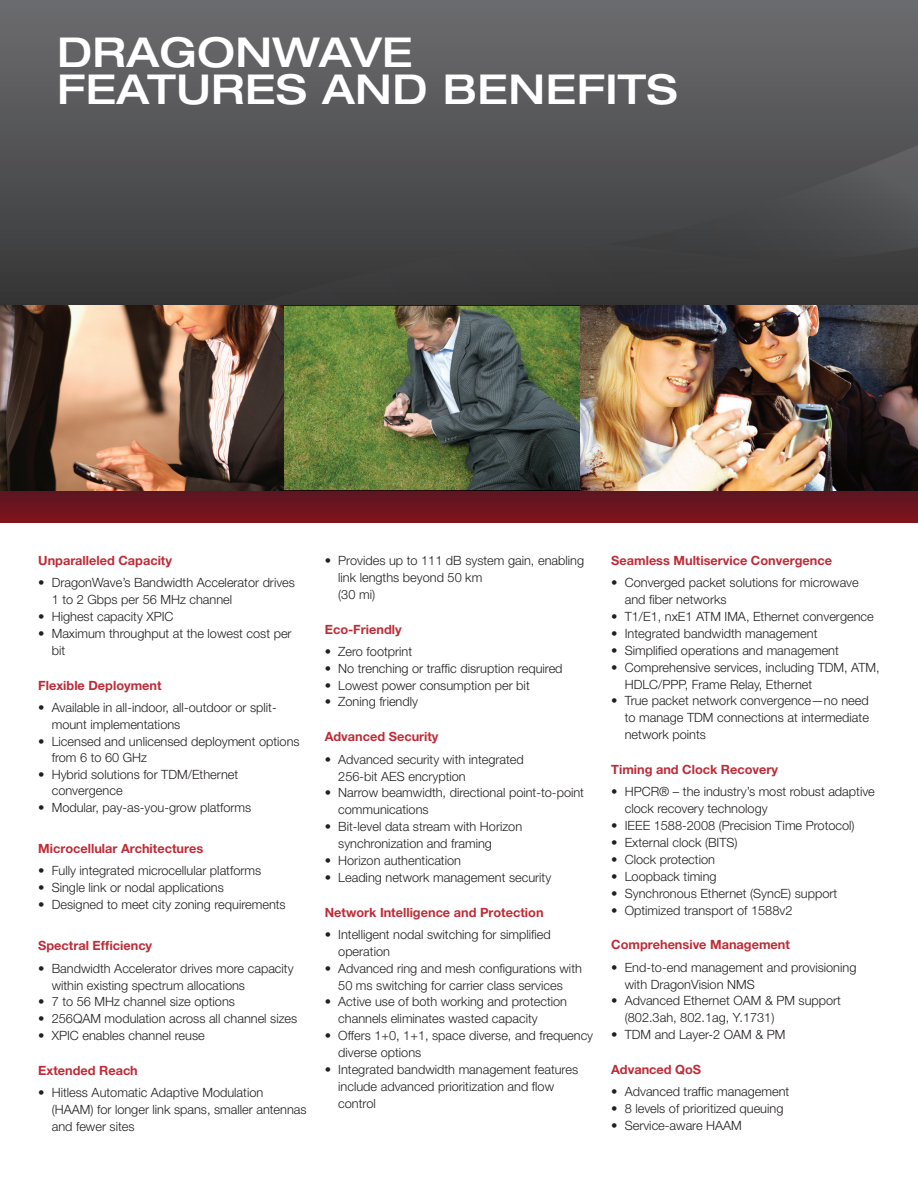
<style>
.page{position:relative;width:918px;height:1188px;background:#fff}
.page>*{position:absolute;margin:0;border:0;box-sizing:border-box;transform-origin:0 0}
.t1{font:500 expanded 41.25px/37.5px "Helvetica Neue LT Pro";letter-spacing:.01em;color:#fff}
.t2{font:300 12.75px/17px "Helvetica Neue LT Pro";color:#231f20}
.t3{font:700 12.75px "Helvetica Neue LT Pro";color:#bf2b37}
</style>
<div class="page">
<div style="left:0;top:0;width:918px;height:305px;background:linear-gradient(to bottom,#6d6d71,#363637)"></div>
<svg style="left:0;top:490px;width:918px;height:33px;background:#6d161f"></svg>
<img style="left:0;top:305px;width:918px;height:185px">
<svg style="left:604px;top:102px;width:314px;height:159px;background:#4f4f51"></svg>
<div style="left:66px;top:232px;width:688px;height:73px;background:#3c3c3d"></div>
<h1 class="t1" style="left:57px;top:33px;width:36px">DRAGON</h1>
<h1 class="t1" style="left:57px;top:33px;width:622px;text-indent:216px">WAVE<br>FEATURES AND BENEFITS</h1>
<p class="t3" style="left:38px;top:552px;width:135px">Unparalleled Capacity</p>
<p class="t2" style="left:52px;top:574px;width:245px;text-indent:-14px">• DragonWave’s Bandwidth Accelerator drives<br>1 to 2 Gbps per 56 MHz channel</p>
<p class="t2" style="left:38px;top:608px;width:137px">• Highest capacity XPIC</p>
<p class="t2" style="left:52px;top:624px;width:241px;text-indent:-14px">• Maximum throughput at the lowest cost per bit</p>
<p class="t3" style="left:38px;top:677px;width:125px">Flexible Deployment</p>
<p class="t2" style="left:52px;top:699px;width:227px;text-indent:-14px">• Available in all-indoor, all-outdoor or split&shy;mount implementations</p>
<p class="t2" style="left:52px;top:733px;width:249px;line-height:16.5px;text-indent:-14px">• Licensed and unlicensed deployment options from 6 to 60 GHz</p>
<p class="t2" style="left:52px;top:766px;width:188px;line-height:16.5px;text-indent:-14px">• Hybrid solutions for TDM/Ethernet convergence</p>
<p class="t2" style="left:38px;top:799px;width:215px">• Modular, pay-as-you-grow platforms</p>
<p class="t3" style="left:38px;top:841px;width:166px">Microcellular Architectures</p>
<p class="t2" style="left:38px;top:862px;width:224px">• Fully integrated microcellular platforms</p>
<p class="t2" style="left:38px;top:879px;width:187px">• Single link or nodal applications</p>
<p class="t2" style="left:38px;top:896px;width:249px">• Designed to meet city zoning requirements</p>
<p class="t3" style="left:38px;top:938px;width:116px">Spectral Efficiency</p>
<p class="t2" style="left:52px;top:959px;width:243px;text-indent:-14px">• Bandwidth Accelerator drives more capacity within existing spectrum allocations</p>
<p class="t2" style="left:38px;top:993px;width:198px">• 7 to 56 MHz channel size options</p>
<p class="t2" style="left:38px;top:1010px;width:261px">• 256QAM modulation across all channel sizes</p>
<p class="t2" style="left:38px;top:1027px;width:168px">• XPIC enables channel reuse</p>
<p class="t3" style="left:38px;top:1063px;width:101px">Extended Reach</p>
<p class="t2" style="left:52px;top:1084px;width:256px;text-indent:-14px">• Hitless Automatic Adaptive Modulation (HAAM) for longer link spans, smaller antennas and fewer sites</p>
<p class="t2" style="left:338px;top:552px;width:247px;text-indent:-14px">• Provides up to 111 dB system gain, enabling link lengths beyond 50 km<br>(30 mi)</p>
<p class="t3" style="left:325px;top:621px;width:78px">Eco-Friendly</p>
<p class="t2" style="left:325px;top:643px;width:89px">• Zero footprint</p>
<p class="t2" style="left:325px;top:659px;width:239px">• No trenching or traffic disruption required</p>
<p class="t2" style="left:325px;top:676px;width:207px">• Lowest power consumption per bit</p>
<p class="t2" style="left:325px;top:693px;width:95px">• Zoning friendly</p>
<p class="t3" style="left:325px;top:729px;width:115px">Advanced Security</p>
<p class="t2" style="left:338px;top:750px;width:187px;text-indent:-14px">• Advanced security with integrated<br>256-bit AES encryption</p>
<p class="t2" style="left:338px;top:784px;width:247px;text-indent:-14px">• Narrow beamwidth, directional point-to-point communications</p>
<p class="t2" style="left:338px;top:818px;width:185px;text-indent:-14px">• Bit-level data stream with Horizon synchronization and framing</p>
<p class="t2" style="left:325px;top:852px;width:138px">• Horizon authentication</p>
<p class="t2" style="left:325px;top:869px;width:228px">• Leading network management security</p>
<p class="t3" style="left:325px;top:904px;width:220px">Network Intelligence and Protection</p>
<p class="t2" style="left:338px;top:926px;width:214px;text-indent:-14px">• Intelligent nodal switching for simplified operation</p>
<p class="t2" style="left:325px;top:959px;width:259px;text-align:center">• Advanced ring and mesh configurations with<br>50 ms switching for carrier class services</p>
<p class="t2" style="left:338px;top:993px;width:230px;text-indent:-14px">• Active use of both working and protection channels eliminates wasted capacity</p>
<p class="t2" style="left:338px;top:1027px;width:256px;text-indent:-14px">• Offers 1+0, 1+1, space diverse, and frequency diverse options</p>
<p class="t2" style="left:338px;top:1061px;width:241px;text-indent:-14px">• Integrated bandwidth management features include advanced prioritization and flow control</p>
<p class="t3" style="left:611px;top:553px;width:222px">Seamless Multiservice Convergence</p>
<p class="t2" style="left:625px;top:574px;width:236px;text-indent:-14px">• Converged packet solutions for microwave and fiber networks</p>
<p class="t2" style="left:611px;top:608px;width:264px">• T1/E1, nxE1 ATM IMA, Ethernet convergence</p>
<p class="t2" style="left:611px;top:625px;width:208px">• Integrated bandwidth management</p>
<p class="t2" style="left:611px;top:642px;width:229px">• Simplified operations and management</p>
<p class="t2" style="left:625px;top:658px;width:256px;text-indent:-14px">• Comprehensive services, including TDM, ATM,<br>HDLC/PPP, Frame Relay, Ethernet</p>
<p class="t2" style="left:625px;top:692px;width:246px;text-align:justify;text-indent:-14px">• True packet network convergence—no need to manage TDM connections at intermediate network points</p>
<p class="t3" style="left:611px;top:762px;width:168px">Timing and Clock Recovery</p>
<p class="t2" style="left:625px;top:783px;width:252px;text-indent:-14px">• HPCR® – the industry’s most robust adaptive clock recovery technology</p>
<p class="t2" style="left:611px;top:817px;width:245px">• IEEE 1588-2008 (Precision Time Protocol)</p>
<p class="t2" style="left:611px;top:834px;width:128px">• External clock (BITS)</p>
<p class="t2" style="left:611px;top:851px;width:105px">• Clock protection</p>
<p class="t2" style="left:611px;top:868px;width:107px">• Loopback timing</p>
<p class="t2" style="left:611px;top:884px;width:228px">• Synchronous Ethernet (SyncE) support</p>
<p class="t2" style="left:611px;top:901px;width:183px">• Optimized transport of 1588v2</p>
<p class="t3" style="left:611px;top:937px;width:180px">Comprehensive Management</p>
<p class="t2" style="left:625px;top:958px;width:233px;text-indent:-14px">• End-to-end management and provisioning with DragonVision NMS</p>
<p class="t2" style="left:625px;top:992px;width:218px;text-indent:-14px">• Advanced Ethernet OAM &amp; PM support (802.3ah, 802.1ag, Y.1731)</p>
<p class="t2" style="left:611px;top:1026px;width:176px">• TDM and Layer-2 OAM &amp; PM</p>
<p class="t3" style="left:611px;top:1062px;width:91px">Advanced QoS</p>
<p class="t2" style="left:611px;top:1083px;width:180px">• Advanced traffic management</p>
<p class="t2" style="left:611px;top:1100px;width:174px">• 8 levels of prioritized queuing</p>
<p class="t2" style="left:611px;top:1117px;width:132px">• Service-aware HAAM</p>
</div>
